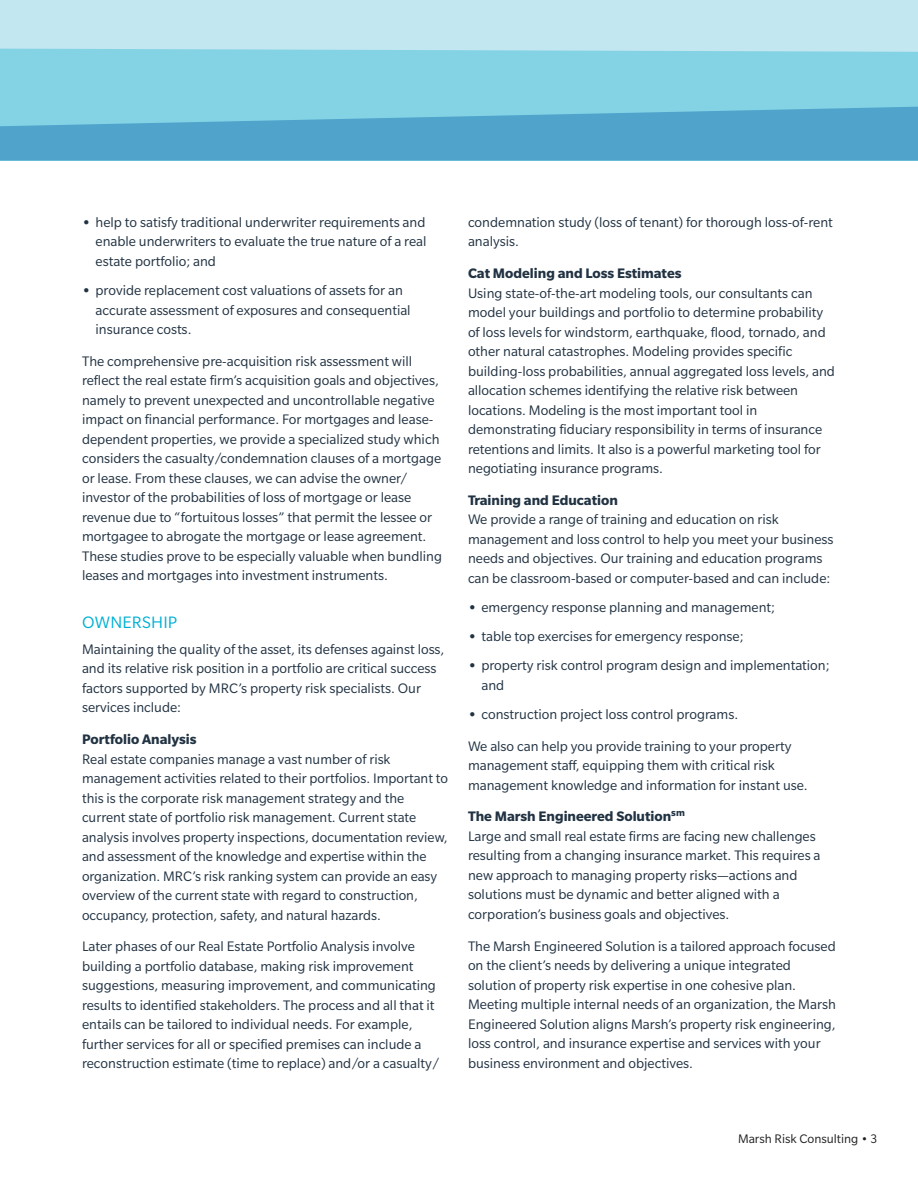
<style>
.page{position:relative;width:918px;height:1188px;background:#fff}
.page>*{position:absolute;margin:0;border:0;box-sizing:border-box;transform-origin:0 0}
.Body_Subhead_12_14{font:18px "Slate Pro";letter-spacing:.01em;color:#00b0d3}
.Body_Text_10_13{font:15px/19.5px "Slate Pro";color:#213242}
.Folio_Right_Page{font:13.5px "Slate Pro";color:#231f20}
.s1{font-weight:700}
</style>
<div class="page">
<div style="left:0;top:0;width:918px;height:160px;background:#84d3e5"></div>
<svg style="left:0;top:107px;width:918px;height:53px;fill:#50a4cc"></svg>
<div style="left:0;top:0;width:918px;height:52px;background:#c2e7f1"></div>
<p class="Body_Text_10_13" style="left:96px;top:212px;width:332px;text-align:justify;text-indent:-14px"><span class="s1">•</span> help to satisfy traditional underwriter requirements and enable underwriters to evaluate the true nature of a real estate portfolio; and</p>
<p class="Body_Text_10_13" style="left:96px;top:281px;width:317px;text-indent:-14px"><span class="s1">•</span> provide replacement cost valuations of assets for an accurate assessment of exposures and consequential insurance costs.</p>
<p class="Body_Text_10_13" style="left:82px;top:351px;width:361px">The comprehensive pre-acquisition risk assessment will reflect the real estate firm’s acquisition goals and objectives, namely to prevent unexpected and uncontrollable negative impact on financial performance. For mortgages and lease&shy;dependent properties, we provide a specialized study which considers the casualty/condemnation clauses of a mortgage or lease. From these clauses, we can advise the owner/ investor of the probabilities of loss of mortgage or lease revenue due to “fortuitous losses” that permit the lessee or mortgagee to abrogate the mortgage or lease agreement.<br>These studies prove to be especially valuable when bundling leases and mortgages into investment instruments.</p>
<p class="Body_Subhead_12_14" style="left:82px;top:613px;width:97px">OWNERSHIP</p>
<p class="Body_Text_10_13" style="left:82px;top:639px;width:364px">Maintaining the quality of the asset, its defenses against loss, and its relative risk position in a portfolio are critical success factors supported by MRC’s property risk specialists. Our services include:</p>
<p class="Body_Text_10_13" style="left:82px;top:730px;width:367px"><span class="s1">Portfolio Analysis<br></span>Real estate companies manage a vast number of risk management activities related to their portfolios. Important to this is the corporate risk management strategy and the current state of portfolio risk management. Current state analysis involves property inspections, documentation review, and assessment of the knowledge and expertise within the organization. MRC’s risk ranking system can provide an easy overview of the current state with regard to construction, occupancy, protection, safety, and natural hazards.</p>
<p class="Body_Text_10_13" style="left:82px;top:937px;width:359px">Later phases of our Real Estate Portfolio Analysis involve building a portfolio database, making risk improvement suggestions, measuring improvement, and communicating results to identified stakeholders. The process and all that it entails can be tailored to individual needs. For example, further services for all or specified premises can include a reconstruction estimate (time to replace) and/or a casualty/</p>
<p class="Body_Text_10_13" style="left:468px;top:212px;width:366px">condemnation study (loss of tenant) for thorough loss-of-rent analysis.</p>
<p class="Body_Text_10_13" style="left:468px;top:263px;width:368px"><span class="s1">Cat Modeling and Loss Estimates<br></span>Using state-of-the-art modeling tools, our consultants can model your buildings and portfolio to determine probability of loss levels for windstorm, earthquake, flood, tornado, and other natural catastrophes. Modeling provides specific building-loss probabilities, annual aggregated loss levels, and allocation schemes identifying the relative risk between locations. Modeling is the most important tool in demonstrating fiduciary responsibility in terms of insurance retentions and limits. It also is a powerful marketing tool for negotiating insurance programs.</p>
<p class="Body_Text_10_13" style="left:468px;top:490px;width:367px"><span class="s1">Training and Education<br></span>We provide a range of training and education on risk management and loss control to help you meet your business needs and objectives. Our training and education programs can be classroom-based or computer-based and can include:</p>
<p class="Body_Text_10_13" style="left:468px;top:597px;width:309px"><span class="s1">•</span> emergency response planning and management;</p>
<p class="Body_Text_10_13" style="left:468px;top:627px;width:277px"><span class="s1">•</span> table top exercises for emergency response;</p>
<p class="Body_Text_10_13" style="left:482px;top:656px;width:350px;text-indent:-14px"><span class="s1">•</span> property risk control program design and implementation; and</p>
<p class="Body_Text_10_13" style="left:468px;top:705px;width:272px"><span class="s1">•</span> construction project loss control programs.</p>
<p class="Body_Text_10_13" style="left:468px;top:736px;width:341px">We also can help you provide training to your property management staff, equipping them with critical risk management knowledge and information for instant use.</p>
<p class="Body_Text_10_13" style="left:468px;top:807px;width:354px"><span class="s1">The Marsh Engineered Solution</span><sup>sm<br></sup>Large and small real estate firms are facing new challenges resulting from a changing insurance market. This requires a new approach to managing property risks—actions and solutions must be dynamic and better aligned with a corporation’s business goals and objectives.</p>
<p class="Body_Text_10_13" style="left:468px;top:936px;width:369px">The Marsh Engineered Solution is a tailored approach focused on the client’s needs by delivering a unique integrated solution of property risk expertise in one cohesive plan.<br>Meeting multiple internal needs of an organization, the Marsh Engineered Solution aligns Marsh’s property risk engineering, loss control, and insurance expertise and services with your business environment and objectives.</p>
<p class="Folio_Right_Page" style="left:738px;top:1132px;width:141px">Marsh Risk Consulting • 3</p>
</div>
